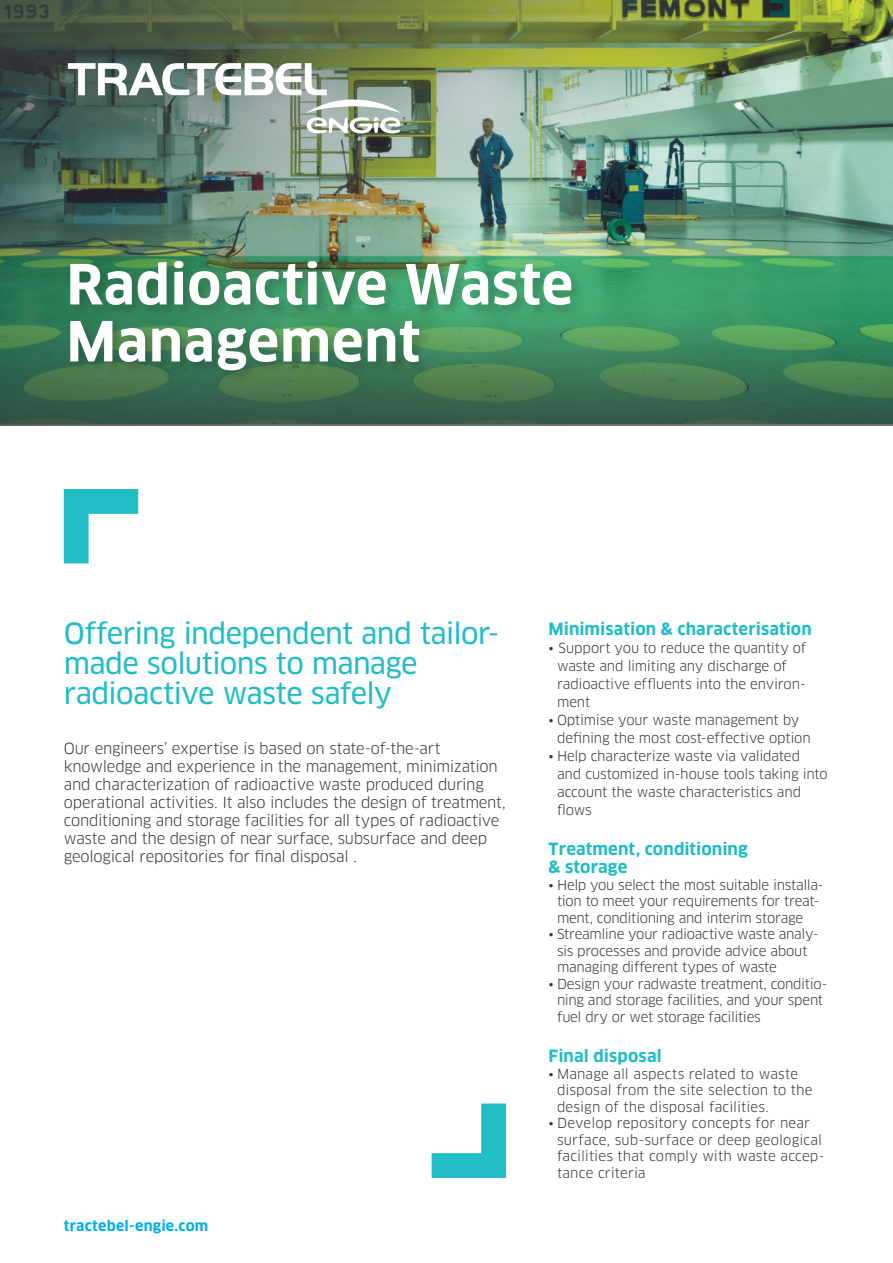
<style>
.page{position:relative;width:893px;height:1263px;background:#fff}
.page>*{position:absolute;margin:0;border:0;box-sizing:border-box;transform-origin:0 0}
.t1{font:700 54px/57px "Clan OT";letter-spacing:.01em;color:#fff}
.t2{font:28.5px/30px "Clan OT News";letter-spacing:-.025em;color:#21bdc6}
.t3{font:700 16.5px/18px "Clan OT";letter-spacing:.005em;color:#21bdc6}
.t4{font:15px/18px "Clan OT";letter-spacing:-.015em;color:#343a3c}
.t5{font:700 14.25px "Clan OT";letter-spacing:.015em;color:#00aeef}
.t6{font:13.5px/18px "Clan OT";letter-spacing:-.01em;color:#343a3c}
.t7{font:13.5px/16.5px "Clan OT";letter-spacing:.01em;color:#343a3c}
</style>
<div class="page">
<svg style="left:64px;top:489px;width:74px;height:74px"></svg>
<svg style="left:432px;top:1103px;width:74px;height:75px"></svg>
<img style="left:827px;top:0;width:66px;height:138px">
<img style="left:0;top:0;width:827px;height:138px">
<img style="left:0;top:138px;width:893px;height:287px">
<svg style="left:68px;top:63px;width:333px;height:72px"></svg>
<div style="left:68px;top:259px;width:517px;height:126px;background:#231f20;opacity:.25"></div>
<p class="t1" style="left:66px;top:257px;width:508px">Radioactive Waste<br>Management</p>
<p class="t2" style="left:64px;top:619px;width:437px">Offering independent and tailor&shy;made solutions to manage radioactive waste safely</p>
<p class="t4" style="left:64px;top:739px;width:443px">Our engineers’ expertise is based on state-of-the-art knowledge and experience in the management, minimization and characterization of radioactive waste produced during operational activities. It also includes the design of treatment, conditioning and storage facilities for all types of radioactive waste and the design of near surface, subsurface and deep geological repositories for final disposal .</p>
<p class="t5" style="left:64px;top:1217px;width:146px">tractebel-engie.com</p>
<p class="t3" style="left:549px;top:620px;width:265px">Minimisation &amp; characterisation</p>
<p class="t6" style="left:557px;top:639px;width:251px;text-indent:-9px">• Support you to reduce the quantity of waste and limiting any discharge of radioactive effluents into the environ&shy;ment</p>
<p class="t6" style="left:557px;top:711px;width:255px;text-indent:-9px">• Optimise your waste management by defining the most cost-effective option</p>
<p class="t6" style="left:557px;top:747px;width:272px;text-indent:-9px">• Help characterize waste via validated<br>and customized in-house tools taking into account the waste characteristics and flows</p>
<p class="t3" style="left:549px;top:840px;width:201px">Treatment, conditioning &amp; storage</p>
<p class="t6" style="left:557px;top:877px;width:268px;line-height:16.5px;text-indent:-9px">• Help you select the most suitable installa&shy;tion to meet your requirements for treat&shy;ment, conditioning and interim storage</p>
<p class="t6" style="left:557px;top:926px;width:263px;line-height:16.5px;text-indent:-9px">• Streamline your radioactive waste analy&shy;sis processes and provide advice about managing different types of waste</p>
<p class="t6" style="left:557px;top:976px;width:272px;line-height:16.5px;text-indent:-9px">• Design your radwaste treatment, conditio&shy;ning and storage facilities, and your spent fuel dry or wet storage facilities</p>
<p class="t3" style="left:549px;top:1047px;width:115px">Final disposal</p>
<p class="t7" style="left:557px;top:1066px;width:257px;text-indent:-9px">• Manage all aspects related to waste disposal from the site selection to the design of the disposal facilities.</p>
<p class="t7" style="left:557px;top:1115px;width:269px;text-indent:-9px">• Develop repository concepts for near surface, sub-surface or deep geological facilities that comply with waste accep&shy;tance criteria</p>
</div>
